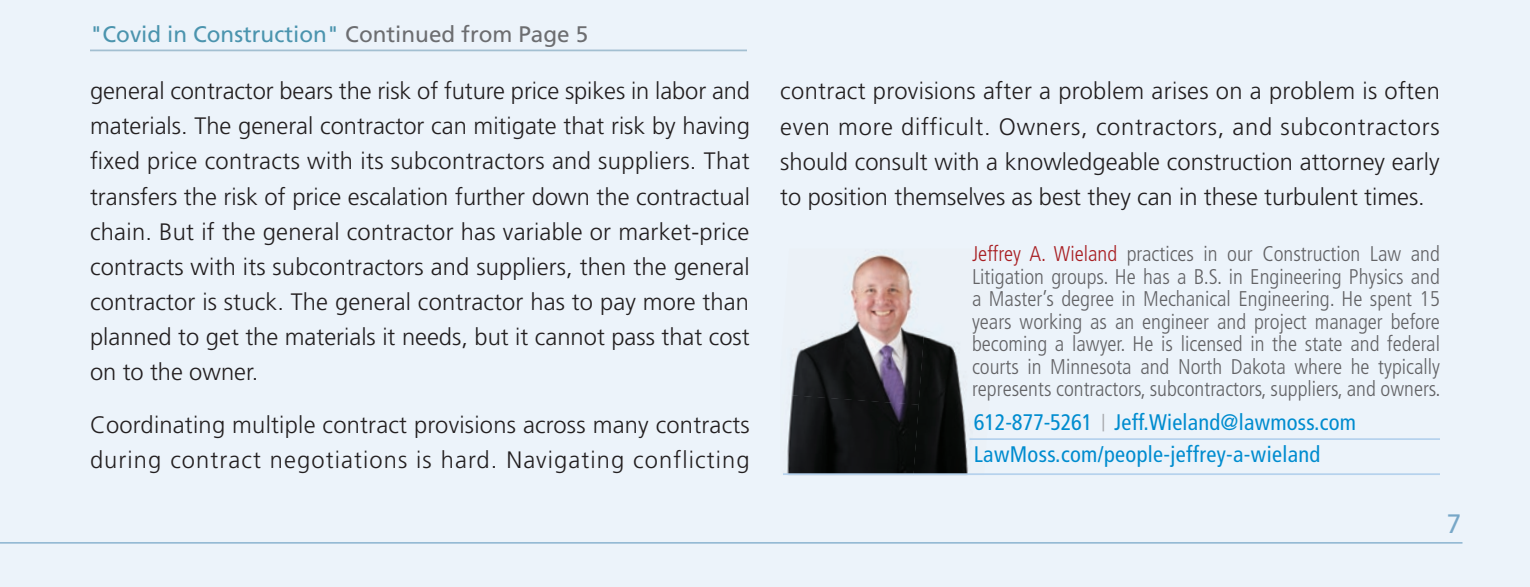
<style>
.page{position:relative;width:1530px;height:587px;background:#fff}
.page>*{position:absolute;margin:0;border:0;box-sizing:border-box;transform-origin:0 0}
.t1{font:35px "Avenir Next";color:#78a7c7}
.t2{font:300 23.75px/35px "Frutiger LT Std";letter-spacing:.01em;color:#231f20;text-align:justify}
.t3{font:condensed 22.5px/32.5px "Frutiger LT Std";letter-spacing:.015em;color:#008ccf}
.t4{font:22.5px "Frutiger LT Std";color:#4b94ae}
.t5{font:300 condensed 21.25px/22.5px "Frutiger LT Std";color:#636366;text-align:justify}
.s1{color:#6c6d70}
.s2{color:#a81e22}
.s3{font-size:17.5px;color:#a8a9ad}
</style>
<div class="page">
<div style="left:0;top:0;width:1530px;height:586px;background:#ecf3fa"></div>
<hr style="left:90px;top:49px;width:657px;height:2px;background:#a3bfd1">
<img style="left:791px;top:254px;width:122px;height:140px">
<img style="left:913px;top:333px;width:56px;height:140px">
<img style="left:786px;top:394px;width:133px;height:79px">
<hr style="left:783px;top:473px;width:657px;height:2px;background:#b6d2ed">
<hr style="left:969px;top:438px;width:471px;height:2px;background:#b6d2ed">
<hr style="left:0;top:542px;width:1462px;height:1px;background:#78a7c7">
<p class="t4" style="left:90px;top:20px;width:500px">"Covid in Construction" <span class="s1">Continued from Page 5</span></p>
<p class="t2" style="left:90px;top:74px;width:662px">general contractor bears the risk of future price spikes in labor and materials. The general contractor can mitigate that risk by having fixed price contracts with its subcontractors and suppliers. That transfers the risk of price escalation further down the contractual chain. But if the general contractor has variable or market-price contracts with its subcontractors and suppliers, then the general contractor is stuck. The general contractor has to pay more than planned to get the materials it needs, but it cannot pass that cost on to the owner.</p>
<p class="t2" style="left:90px;top:407px;width:661px">Coordinating multiple contract provisions across many contracts during contract negotiations is hard. Navigating conflicting</p>
<p class="t2" style="left:780px;top:74px;width:661px">contract provisions after a problem arises on a problem is often even more difficult. Owners, contractors, and subcontractors should consult with a knowledgeable construction attorney early to position themselves as best they can in these turbulent times.</p>
<p class="t5" style="left:972px;top:243px;width:470px"><span class="s2">Jeffrey A. Wieland</span> practices in our Construction Law and Litigation groups. He has a B.S. in Engineering Physics and a Master’s degree in Mechanical Engineering. He spent 15 years working as an engineer and project manager before becoming a lawyer. He is licensed in the state and federal courts in Minnesota and North Dakota where he typically represents contractors, subcontractors, suppliers, and owners.</p>
<p class="t3" style="left:974px;top:405px;width:384px">612-877-5261 <span class="s3">|</span> Jeff.Wieland@lawmoss.com<br>LawMoss.com/people-jeffrey-a-wieland</p>
<h1 class="t1" style="left:1446px;top:490px;width:18px">7</h1>
</div>
